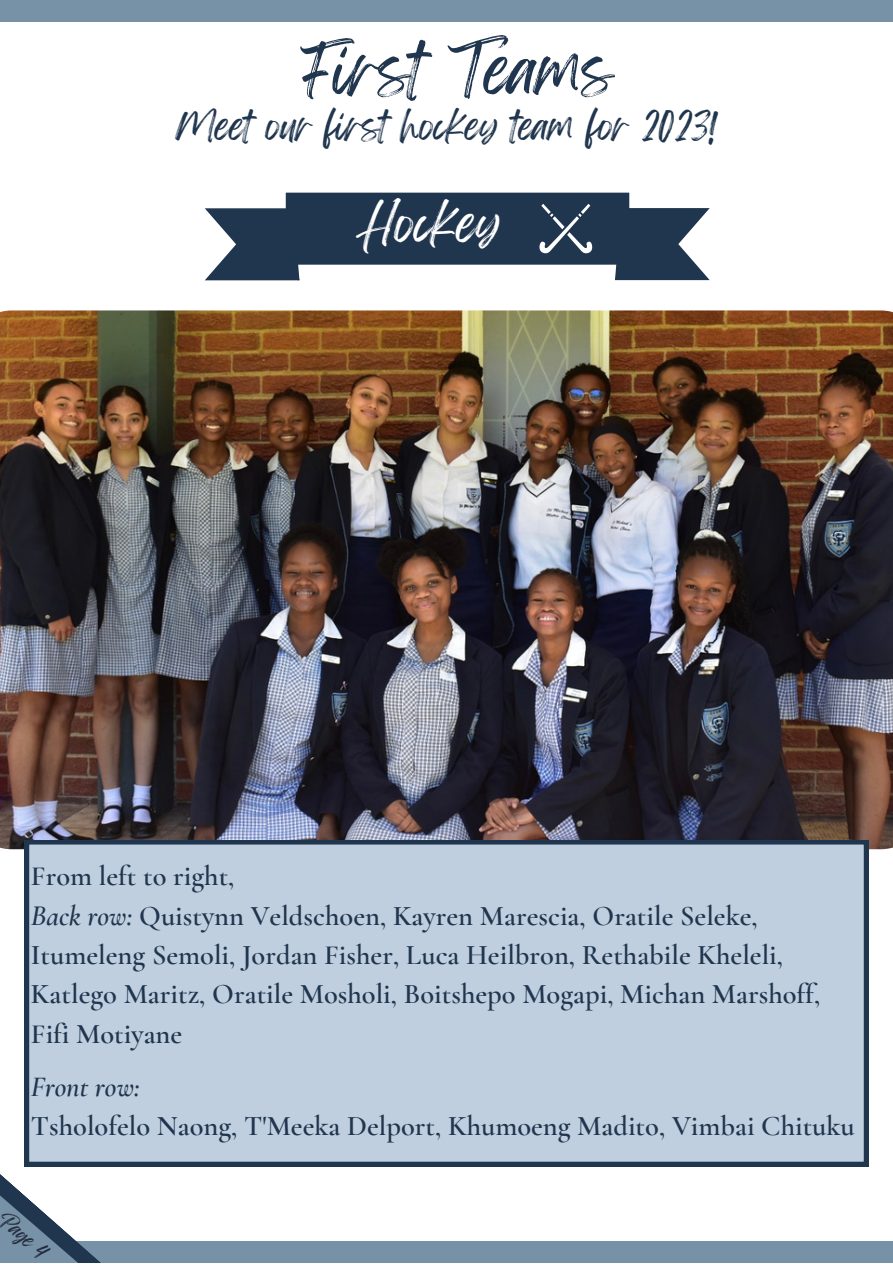
<style>
.page{position:relative;width:893px;height:1264px;background:#fff}
.page>*{position:absolute;margin:0;border:0;box-sizing:border-box;transform-origin:0 0}
.t1{font:58.95px "Feeling Passionate";color:#20354e}
.t2{font:45px "Feeling Passionate";color:#fff}
.t3{font:33.45px "Feeling Passionate";color:#20354e}
.t4{font:600 28.5px/39.3px "Cormorant Garamond";color:#20354e}
.t5{font:italic 600 28.5px "Cormorant Garamond";color:#20354e}
.t6{font:18px "Feeling Passionate";color:#242d3d}
.s1{font-style:italic}
</style>
<div class="page">
<div style="left:0;top:1240px;width:892px;height:22px;background:#7791a7"></div>
<img style="left:0;top:310px;width:892px;height:539px">
<div style="left:0;top:0;width:892px;height:22px;background:#7791a7"></div>
<svg style="left:0;top:1143px;width:147px;height:119px"></svg>
<div style="left:25px;top:840px;width:843px;height:326px;background:#bfcfdf"></div>
<svg style="left:205px;top:193px;width:504px;height:87px"></svg>
<h1 class="t1" style="left:301px;top:22px;width:314px">First Teams</h1>
<p class="t3" style="left:175px;top:99px;width:544px">Meet our first hockey team for 2023!</p>
<h2 class="t2" style="left:357px;top:187px;width:146px">Hockey</h2>
<p class="t4" style="left:31px;top:856px;width:790px">From left to right,<br><span class="s1">Back row:</span> Quistynn Veldschoen, Kayren Marescia, Oratile Seleke, Itumeleng Semoli, Jordan Fisher, Luca Heilbron, Rethabile Kheleli, Katlego Maritz, Oratile Mosholi, Boitshepo Mogapi, Michan Marshoff, Fifi Motiyane</p>
<p class="t5" style="left:31px;top:1069px;width:110px">Front row:</p>
<p class="t4" style="left:31px;top:1106px;width:825px">Tsholofelo Naong, T'Meeka Delport, Khumoeng Madito, Vimbai Chituku</p>
<p class="t6" style="left:11px;top:1204px;width:60px;rotate:42deg">Page 4</p>
</div>
